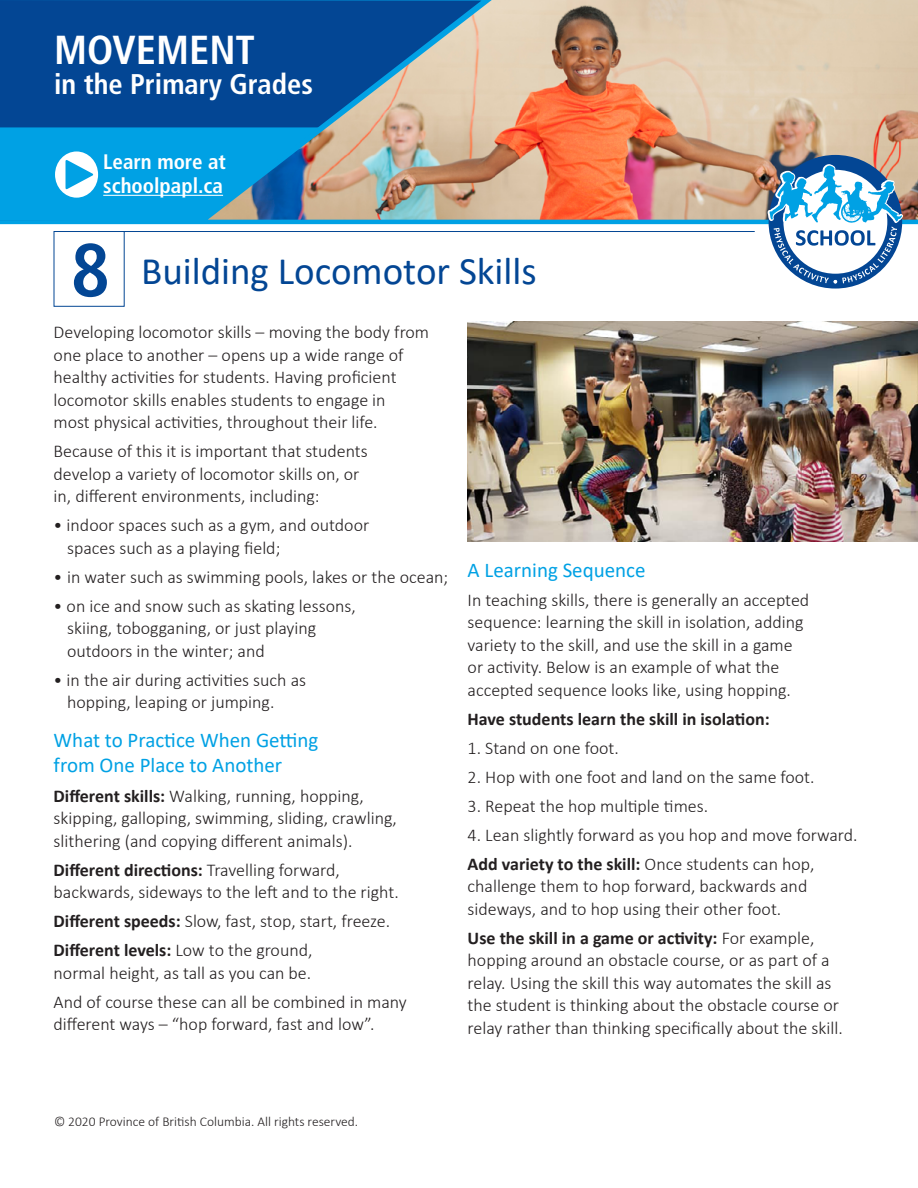
<style>
.page{position:relative;width:918px;height:1188px;background:#fff}
.page>*{position:absolute;margin:0;border:0;box-sizing:border-box;transform-origin:0 0}
.t1{font:700 condensed 40.5px "Frutiger LT Std";color:#fff}
.t2{font:39px "Calibri";color:#034694}
.t3{font:700 condensed 28.5px "Frutiger LT Std";color:#fff}
.t4{font:21px/25.5px "Calibri";color:#00a1e4}
.t5{font:700 condensed 21px/24px "Frutiger LT Std";color:#fff}
.t6{font:300 18px/22.5px "Calibri";color:#231f20}
.t7{font:700 18px "Calibri";color:#231f20}
.t8{font:300 13.5px "Calibri";color:#231f20}
.s1{font-family:"Frutiger LT Std";font-weight:700;font-stretch:condensed;font-size:75px}
.s2{font-weight:700}
</style>
<div class="page">
<div style="left:0;top:0;width:208px;height:127px;background:#034694"></div>
<svg style="left:53px;top:231px;width:702px;height:76px"></svg>
<svg style="left:0;top:127px;width:319px;height:95px;background:#10a6e5"></svg>
<img style="left:467px;top:322px;width:451px;height:219px">
<img style="left:208px;top:0;width:710px;height:220px">
<div style="left:769px;top:155px;width:133px;height:134px;background:#034694;border-radius:50%"></div>
<svg style="left:768px;top:164px;width:135px;height:119px"></svg>
<h1 class="t1" style="left:54px;top:26px;width:203px">MOVEMENT</h1>
<h3 class="t3" style="left:54px;top:67px;width:261px">in the Primary Grades</h3>
<p class="t5" style="left:103px;top:150px;width:124px">Learn more at schoolpapl.ca</p>
<h2 class="t2" style="left:71px;top:244px;width:467px"><span class="s1">8</span> Building Locomotor Skills</h2>
<p class="t6" style="left:54px;top:321px;width:377px">Developing locomotor skills – moving the body from one place to another – opens up a wide range of healthy activities for students. Having proficient locomotor skills enables students to engage in<br>most physical activities, throughout their life.</p>
<p class="t6" style="left:54px;top:440px;width:316px">Because of this it is important that students develop a variety of locomotor skills on, or in, different environments, including:</p>
<p class="t6" style="left:67px;top:514px;width:304px;text-indent:-14px">• indoor spaces such as a gym, and outdoor spaces such as a playing field;</p>
<p class="t6" style="left:54px;top:565px;width:396px">• in water such as swimming pools, lakes or the ocean;</p>
<p class="t6" style="left:67px;top:594px;width:290px;text-indent:-14px">• on ice and snow such as skating lessons, skiing, tobogganing, or just playing outdoors in the winter; and</p>
<p class="t6" style="left:67px;top:668px;width:241px;text-indent:-14px">• in the air during activities such as hopping, leaping or jumping.</p>
<p class="t4" style="left:54px;top:727px;width:266px">What to Practice When Getting from One Place to Another</p>
<p class="t6" style="left:54px;top:784px;width:345px"><span class="s2">Different skills:</span> Walking, running, hopping, skipping, galloping, swimming, sliding, crawling, slithering (and copying different animals).</p>
<p class="t6" style="left:54px;top:858px;width:347px"><span class="s2">Different directions:</span> Travelling forward, backwards, sideways to the left and to the right.</p>
<p class="t6" style="left:54px;top:906px;width:338px;line-height:29px"><span class="s2">Different speeds:</span> Slow, fast, stop, start, freeze.<br><span class="s2">Different levels:</span> Low to the ground,</p>
<p class="t6" style="left:54px;top:958px;width:355px;line-height:29px">normal height, as tall as you can be.<br>And of course these can all be combined in many</p>
<p class="t6" style="left:54px;top:1013px;width:322px">different ways – “hop forward, fast and low”.</p>
<p class="t4" style="left:468px;top:556px;width:180px">A Learning Sequence</p>
<p class="t6" style="left:468px;top:588px;width:343px">In teaching skills, there is generally an accepted sequence: learning the skill in isolation, adding variety to the skill, and use the skill in a game or activity. Below is an example of what the accepted sequence looks like, using hopping.</p>
<p class="t7" style="left:468px;top:706px;width:304px">Have students learn the skill in isolation:</p>
<p class="t6" style="left:468px;top:736px;width:153px">1. Stand on one foot.</p>
<p class="t6" style="left:468px;top:765px;width:348px">2. Hop with one foot and land on the same foot.</p>
<p class="t6" style="left:468px;top:794px;width:242px">3. Repeat the hop multiple times.</p>
<p class="t6" style="left:468px;top:820px;width:391px;line-height:29px">4. Lean slightly forward as you hop and move forward.<br><span class="s2">Add variety to the skill:</span> Once students can hop,</p>
<p class="t6" style="left:468px;top:875px;width:341px">challenge them to hop forward, backwards and sideways, and to hop using their other foot.</p>
<p class="t6" style="left:468px;top:926px;width:377px"><span class="s2">Use the skill in a game or activity:</span> For example, hopping around an obstacle course, or as part of a relay. Using the skill this way automates the skill as the student is thinking about the obstacle course or relay rather than thinking specifically about the skill.</p>
<p class="t8" style="left:54px;top:1113px;width:306px">© 2020 Province of British Columbia. All rights reserved.</p>
</div>
